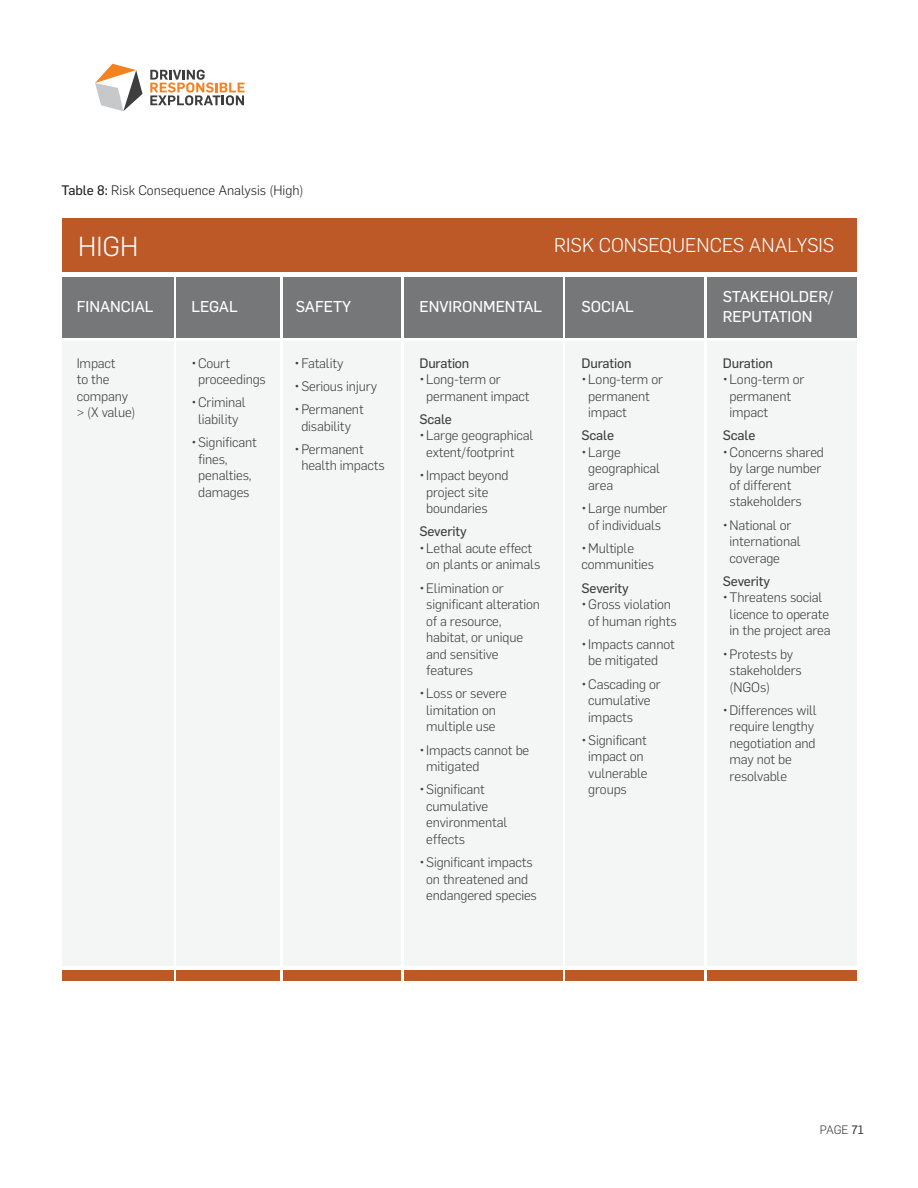
<style>
.page{position:relative;width:918px;height:1188px;background:#fff}
.page>*{position:absolute;margin:0;border:0;box-sizing:border-box;transform-origin:0 0}
.t1{font:300 27px "Flama";color:#fff}
.t2{font:300 19.5px "Flama";color:#fff}
._2nd_Number_List{font:15.45px/20.5px "Flama Basic";color:#fff}
.Body_Copy{font:300 13.5px/16.5px "Flama";letter-spacing:-.01em;color:#3e3e3f}
.Body_Copy-2{font:13.5px "Flama Basic";letter-spacing:-.01em;color:#3e3e3f}
.Photo_Caption{font:300 13.5px "Flama";color:#231f20}
.t3{font:300 12px "Flama";color:#3e3e3f}
.s1{font-family:"Flama Basic";font-weight:400}
</style>
<div class="page">
<svg style="left:150px;top:70px;width:95px;height:35px"></svg>
<svg style="left:95px;top:64px;width:48px;height:47px"></svg>
<div style="left:404px;top:277px;width:159px;height:61px;background:#757779"></div>
<div style="left:283px;top:277px;width:118px;height:61px;background:#757779"></div>
<div style="left:62px;top:277px;width:111px;height:61px;background:#757779"></div>
<div style="left:62px;top:219px;width:794px;height:53px;background:#bd5827"></div>
<div style="left:176px;top:277px;width:104px;height:61px;background:#757779"></div>
<div style="left:707px;top:277px;width:149px;height:61px;background:#757779"></div>
<div style="left:566px;top:277px;width:138px;height:61px;background:#757779"></div>
<div style="left:404px;top:341px;width:159px;height:625px;background:#f3f6f4"></div>
<div style="left:283px;top:341px;width:118px;height:625px;background:#f3f6f4"></div>
<div style="left:62px;top:341px;width:111px;height:625px;background:#f3f6f4"></div>
<div style="left:176px;top:341px;width:104px;height:625px;background:#f3f6f4"></div>
<div style="left:707px;top:341px;width:149px;height:625px;background:#f3f6f4"></div>
<div style="left:566px;top:341px;width:138px;height:625px;background:#f3f6f4"></div>
<div style="left:404px;top:970px;width:159px;height:11px;background:#bd5827"></div>
<div style="left:283px;top:970px;width:118px;height:11px;background:#bd5827"></div>
<div style="left:62px;top:970px;width:111px;height:11px;background:#bd5827"></div>
<div style="left:176px;top:970px;width:104px;height:11px;background:#bd5827"></div>
<div style="left:707px;top:970px;width:149px;height:11px;background:#bd5827"></div>
<div style="left:566px;top:970px;width:138px;height:11px;background:#bd5827"></div>
<p class="Photo_Caption" style="left:62px;top:181px;width:244px"><span class="s1">Table 8:</span> Risk Consequence Analysis (High)</p>
<p class="t1" style="left:78px;top:228px;width:62px">HIGH</p>
<p class="_2nd_Number_List" style="left:77px;top:296px;width:78px">FINANCIAL</p>
<p class="_2nd_Number_List" style="left:191px;top:296px;width:48px">LEGAL</p>
<p class="_2nd_Number_List" style="left:296px;top:296px;width:57px">SAFETY</p>
<p class="_2nd_Number_List" style="left:419px;top:296px;width:124px">ENVIRONMENTAL</p>
<p class="t2" style="left:554px;top:232px;width:282px">RISK CONSEQUENCES ANALYSIS</p>
<p class="_2nd_Number_List" style="left:582px;top:296px;width:54px">SOCIAL</p>
<p class="_2nd_Number_List" style="left:723px;top:285px;width:112px">STAKEHOLDER/<br>REPUTATION</p>
<p class="Body_Copy" style="left:77px;top:354px;width:60px">Impact<br>to the company &gt; (X value)</p>
<p class="Body_Copy" style="left:198px;top:354px;width:69px;text-indent:-7px">•Court proceedings</p>
<p class="Body_Copy" style="left:191px;top:394px;width:56px;text-align:center">•Criminal liability</p>
<p class="Body_Copy" style="left:198px;top:433px;width:60px;text-indent:-7px">•Significant fines, penalties, damages</p>
<p class="Body_Copy" style="left:295px;top:354px;width:51px">•Fatality</p>
<p class="Body_Copy" style="left:295px;top:377px;width:84px">•Serious injury</p>
<p class="Body_Copy" style="left:295px;top:400px;width:71px;text-align:center">•Permanent disability</p>
<p class="Body_Copy" style="left:301px;top:440px;width:85px;text-indent:-7px">•Permanent health impacts</p>
<p class="Body_Copy-2" style="left:419px;top:353px;width:51px">Duration</p>
<p class="Body_Copy" style="left:426px;top:370px;width:105px;text-indent:-7px">•Long-term or permanent impact</p>
<p class="Body_Copy-2" style="left:419px;top:410px;width:34px">Scale</p>
<p class="Body_Copy" style="left:426px;top:427px;width:109px;text-indent:-7px">•Large geographical extent/footprint</p>
<p class="Body_Copy" style="left:426px;top:466px;width:84px;text-indent:-7px">•Impact beyond project site boundaries</p>
<p class="Body_Copy-2" style="left:419px;top:522px;width:49px">Severity</p>
<p class="Body_Copy" style="left:419px;top:539px;width:122px;text-align:center">•Lethal acute effect on plants or animals</p>
<p class="Body_Copy" style="left:426px;top:579px;width:115px;text-indent:-7px">•Elimination or significant alteration of a resource, habitat, or unique and sensitive features</p>
<p class="Body_Copy" style="left:419px;top:685px;width:89px;text-align:center">•Loss or severe limitation on multiple use</p>
<p class="Body_Copy" style="left:426px;top:741px;width:105px;text-indent:-7px">•Impacts cannot be mitigated</p>
<p class="Body_Copy" style="left:426px;top:781px;width:83px;text-indent:-7px">•Significant cumulative environmental effects</p>
<p class="Body_Copy" style="left:419px;top:853px;width:119px;text-align:center">•Significant impacts on threatened and endangered species</p>
<p class="Body_Copy-2" style="left:582px;top:353px;width:51px">Duration</p>
<p class="Body_Copy" style="left:588px;top:370px;width:76px;text-indent:-7px">•Long-term or permanent impact</p>
<p class="Body_Copy-2" style="left:582px;top:426px;width:34px">Scale</p>
<p class="Body_Copy" style="left:588px;top:443px;width:73px;text-indent:-7px">•Large geographical area</p>
<p class="Body_Copy" style="left:582px;top:499px;width:87px;text-align:center">•Large number of individuals</p>
<p class="Body_Copy" style="left:582px;top:539px;width:74px">•Multiple communities</p>
<p class="Body_Copy-2" style="left:582px;top:578px;width:49px">Severity</p>
<p class="Body_Copy" style="left:582px;top:595px;width:97px;text-align:center">•Gross violation of human rights</p>
<p class="Body_Copy" style="left:588px;top:635px;width:88px;text-indent:-7px">•Impacts cannot be mitigated</p>
<p class="Body_Copy" style="left:588px;top:675px;width:74px;text-indent:-7px">•Cascading or cumulative impacts</p>
<p class="Body_Copy" style="left:588px;top:731px;width:61px;text-indent:-7px">•Significant impact on vulnerable groups</p>
<p class="Body_Copy-2" style="left:723px;top:353px;width:51px">Duration</p>
<p class="Body_Copy" style="left:730px;top:370px;width:76px;text-indent:-7px">•Long-term or permanent impact</p>
<p class="Body_Copy-2" style="left:723px;top:426px;width:34px">Scale</p>
<p class="Body_Copy" style="left:730px;top:443px;width:96px;text-indent:-7px">•Concerns shared by large number of different stakeholders</p>
<p class="Body_Copy" style="left:730px;top:516px;width:72px;text-indent:-7px">•National or international coverage</p>
<p class="Body_Copy-2" style="left:723px;top:572px;width:49px">Severity</p>
<p class="Body_Copy" style="left:723px;top:589px;width:109px;text-align:center">•Threatens social licence to operate in the project area</p>
<p class="Body_Copy" style="left:730px;top:645px;width:74px;text-indent:-7px">•Protests by stakeholders (NGOs)</p>
<p class="Body_Copy" style="left:730px;top:701px;width:89px;text-indent:-7px">•Differences will require lengthy negotiation and may not be resolvable</p>
<p class="t3" style="left:820px;top:1122px;width:46px">PAGE <span class="s1">71</span></p>
</div>
